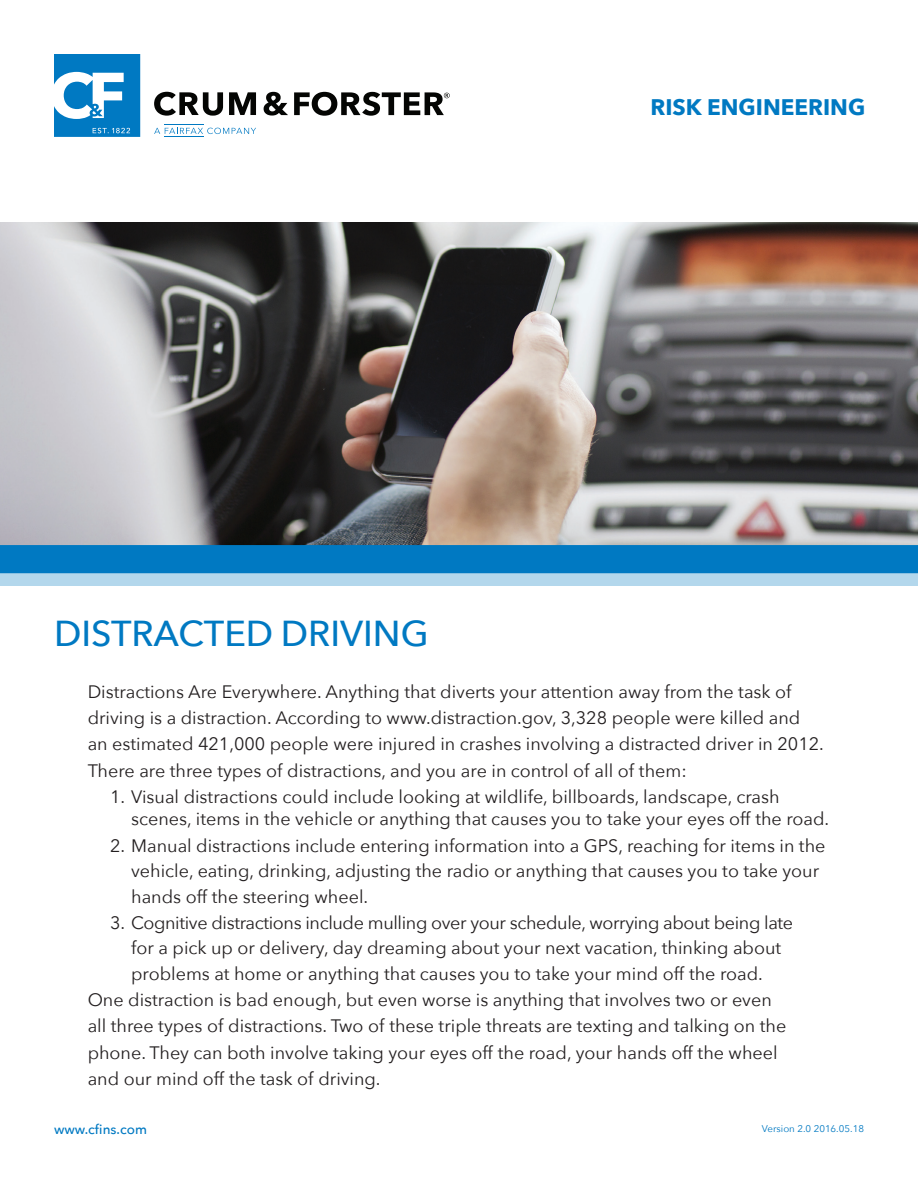
<style>
.page{position:relative;width:918px;height:1188px;background:#fff}
.page>*{position:absolute;margin:0;border:0;box-sizing:border-box;transform-origin:0 0}
.t1{font:500 36px "Avenir Next";color:#0079c2}
.t2{font:700 22.5px "Avenir Next";color:#0079c2}
.t3{font:18px/26.2px "Avenir Next";color:#231f20}
.t4{font:18px "Avenir Next";letter-spacing:-.02em;color:#231f20}
.t5{font:500 13.5px "Avenir Next";color:#0079c2}
.t6{font:9.75px "Avenir Next";color:#0079c2}
</style>
<div class="page">
<svg style="left:154px;top:92px;width:69px;height:24px"></svg>
<svg style="left:229px;top:92px;width:27px;height:23px"></svg>
<svg style="left:264px;top:92px;width:24px;height:24px"></svg>
<svg style="left:154px;top:128px;width:102px;height:6px"></svg>
<hr style="left:164px;top:124px;width:39px;height:1px;background:#0079c2">
<hr style="left:164px;top:136px;width:39px;height:1px;background:#0079c2">
<svg style="left:54px;top:54px;width:86px;height:83px"></svg>
<svg style="left:294px;top:92px;width:156px;height:24px"></svg>
<img style="left:0;top:222px;width:918px;height:323px">
<div style="left:0;top:573px;width:918px;height:13px;background:#b3d7ec"></div>
<div style="left:0;top:545px;width:918px;height:28px;background:#0079c2"></div>
<p class="t2" style="left:650px;top:88px;width:216px">RISK ENGINEERING</p>
<h1 class="t1" style="left:54px;top:603px;width:376px">Distracted Driving</h1>
<p class="t3" style="left:88px;top:678px;width:738px">Distractions Are Everywhere. Anything that diverts your attention away from the task of driving is a distraction. According to www.distraction.gov, 3,328 people were killed and an estimated 421,000 people were injured in crashes involving a distracted driver in 2012.<br>There are three types of distractions, and you are in control of all of them:</p>
<p class="t3" style="left:131px;top:785px;width:700px;line-height:22.5px;text-indent:-21px">1. Visual distractions could include looking at wildlife, billboards, landscape, crash scenes, items in the vehicle or anything that causes you to take your eyes off the road.</p>
<p class="t3" style="left:131px;top:832px;width:696px;line-height:25.5px;text-indent:-21px">2. Manual distractions include entering information into a GPS, reaching for items in the vehicle, eating, drinking, adjusting the radio or anything that causes you to take your hands off the steering wheel.</p>
<p class="t4" style="left:110px;top:907px;width:684px">3. Cognitive distractions include mulling over your schedule, worrying about being late</p>
<p class="t3" style="left:131px;top:934px;width:652px">for a pick up or delivery, day dreaming about your next vacation, thinking about</p>
<p class="t3" style="left:131px;top:960px;width:633px">problems at home or anything that causes you to take your mind off the road.</p>
<p class="t3" style="left:88px;top:986px;width:686px">One distraction is bad enough, but even worse is anything that involves two or even</p>
<p class="t3" style="left:88px;top:1012px;width:700px">all three types of distractions. Two of these triple threats are texting and talking on the</p>
<p class="t3" style="left:88px;top:1039px;width:692px">phone. They can both involve taking your eyes off the road, your hands off the wheel</p>
<p class="t3" style="left:88px;top:1065px;width:294px">and our mind off the task of driving.</p>
<p class="t5" style="left:54px;top:1117px;width:94px">www.cfins.com</p>
<p class="t6" style="left:762px;top:1120px;width:104px">Version 2.0 2016.05.18</p>
</div>
